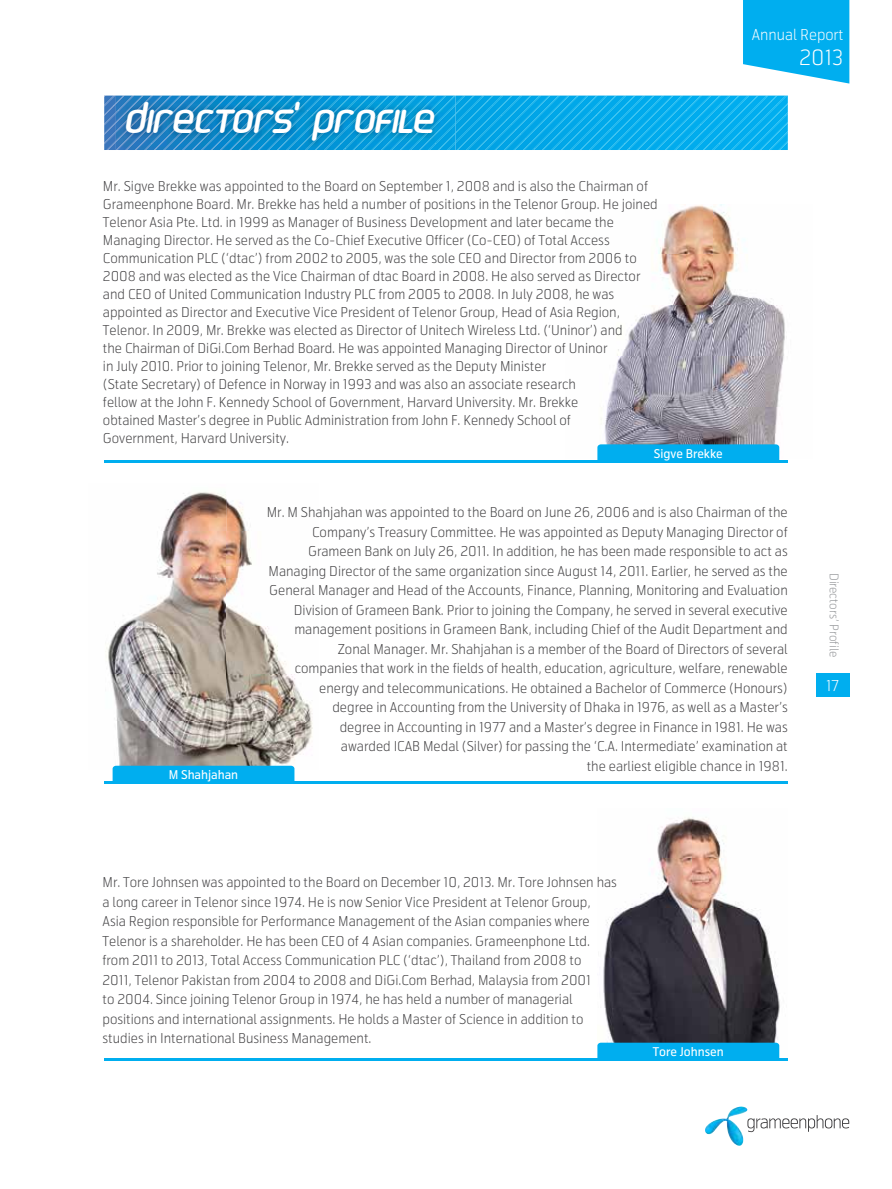
<style>
.page{position:relative;width:892px;height:1189px;background:#fff}
.page>*{position:absolute;margin:0;border:0;box-sizing:border-box;transform-origin:0 0}
.t1{font:39px "Together";letter-spacing:-.04em;color:#fff}
.t2{font:300 21px "Telenor";color:#fff}
.t3{font:300 15px "Telenor";color:#fff}
.t4{font:300 13.5px/19.5px "Telenor";color:#414042}
.t5{font:12px "Telenor";color:#fff}
.t6{font:300 12px "Telenor";color:#939598}
</style>
<div class="page">
<img style="left:105px;top:492px;width:208px;height:277px">
<img style="left:601px;top:204px;width:184px;height:255px">
<div style="left:815px;top:673px;width:34px;height:24px;background:#00aeef"></div>
<svg style="left:743px;top:0;width:106px;height:84px;background:#1fb7f0"></svg>
<img style="left:116px;top:95px;width:339px;height:1px">
<svg style="left:104px;top:96px;width:683px;height:54px;background:#129cd9"></svg>
<hr style="left:104px;top:460px;width:683px;height:2px;background:#00aeef">
<img style="left:603px;top:817px;width:177px;height:240px">
<img style="left:705px;top:1106px;width:42px;height:39px">
<svg style="left:747px;top:1115px;width:102px;height:17px"></svg>
<div style="left:597px;top:444px;width:182px;height:16px;background:#00aeef"></div>
<hr style="left:104px;top:1057px;width:683px;height:3px;background:#00aeef">
<div style="left:597px;top:1042px;width:182px;height:16px;background:#00aeef"></div>
<hr style="left:104px;top:781px;width:683px;height:3px;background:#00aeef">
<div style="left:113px;top:765px;width:181px;height:16px;background:#00aeef"></div>
<h1 class="t1" style="left:125px;top:102px;width:311px">Directors’ Profile</h1>
<p class="t4" style="left:103px;top:177px;width:556px;line-height:18px">Mr. Sigve Brekke was appointed to the Board on September 1, 2008 and is also the Chairman of Grameenphone Board. Mr. Brekke has held a number of positions in the Telenor Group. He joined Telenor Asia Pte. Ltd. in 1999 as Manager of Business Development and later became the Managing Director. He served as the Co-Chief Executive Officer (Co-CEO) of Total Access Communication PLC (‘dtac’) from 2002 to 2005, was the sole CEO and Director from 2006 to 2008 and was elected as the Vice Chairman of dtac Board in 2008. He also served as Director and CEO of United Communication Industry PLC from 2005 to 2008. In July 2008, he was appointed as Director and Executive Vice President of Telenor Group, Head of Asia Region, Telenor. In 2009, Mr. Brekke was elected as Director of Unitech Wireless Ltd. (‘Uninor’) and<br>the Chairman of DiGi.Com Berhad Board. He was appointed Managing Director of Uninor<br>in July 2010. Prior to joining Telenor, Mr. Brekke served as the Deputy Minister<br>(State Secretary) of Defence in Norway in 1993 and was also an associate research<br>fellow at the John F. Kennedy School of Government, Harvard University. Mr. Brekke<br>obtained Master’s degree in Public Administration from John F. Kennedy School of<br>Government, Harvard University.</p>
<p class="t5" style="left:653px;top:446px;width:70px">Sigve Brekke</p>
<p class="t3" style="left:751px;top:26px;width:93px">Annual Report</p>
<h2 class="t2" style="left:799px;top:45px;width:46px">2013</h2>
<p class="t5" style="left:169px;top:767px;width:71px">M Shahjahan</p>
<p class="t4" style="left:267px;top:503px;width:522px;text-align:right">Mr. M Shahjahan was appointed to the Board on June 26, 2006 and is also Chairman of the Company’s Treasury Committee. He was appointed as Deputy Managing Director of Grameen Bank on July 26, 2011. In addition, he has been made responsible to act as Managing Director of the same organization since August 14, 2011. Earlier, he served as the General Manager and Head of the Accounts, Finance, Planning, Monitoring and Evaluation Division of Grameen Bank. Prior to joining the Company, he served in several executive management positions in Grameen Bank, including Chief of the Audit Department and Zonal Manager. Mr. Shahjahan is a member of the Board of Directors of several<br>companies that work in the fields of health, education, agriculture, welfare, renewable energy and telecommunications. He obtained a Bachelor of Commerce (Honours)<br>degree in Accounting from the University of Dhaka in 1976, as well as a Master’s<br>degree in Accounting in 1977 and a Master’s degree in Finance in 1981. He was<br>awarded ICAB Medal (Silver) for passing the ‘C.A. Intermediate’ examination at<br>the earliest eligible chance in 1981.</p>
<p class="t4" style="left:102px;top:872px;width:516px">Mr. Tore Johnsen was appointed to the Board on December 10, 2013. Mr. Tore Johnsen has a long career in Telenor since 1974. He is now Senior Vice President at Telenor Group, Asia Region responsible for Performance Management of the Asian companies where Telenor is a shareholder. He has been CEO of 4 Asian companies. Grameenphone Ltd. from 2011 to 2013, Total Access Communication PLC (‘dtac’), Thailand from 2008 to<br>2011, Telenor Pakistan from 2004 to 2008 and DiGi.Com Berhad, Malaysia from 2001<br>to 2004. Since joining Telenor Group in 1974, he has held a number of managerial positions and international assignments. He holds a Master of Science in addition to studies in International Business Management.</p>
<p class="t5" style="left:652px;top:1044px;width:72px">Tore Johnsen</p>
<p class="t6" style="left:841px;top:572px;width:86px;rotate:90deg">Directors’ Profile</p>
<p class="t3" style="left:826px;top:676px;width:15px">17</p>
</div>
